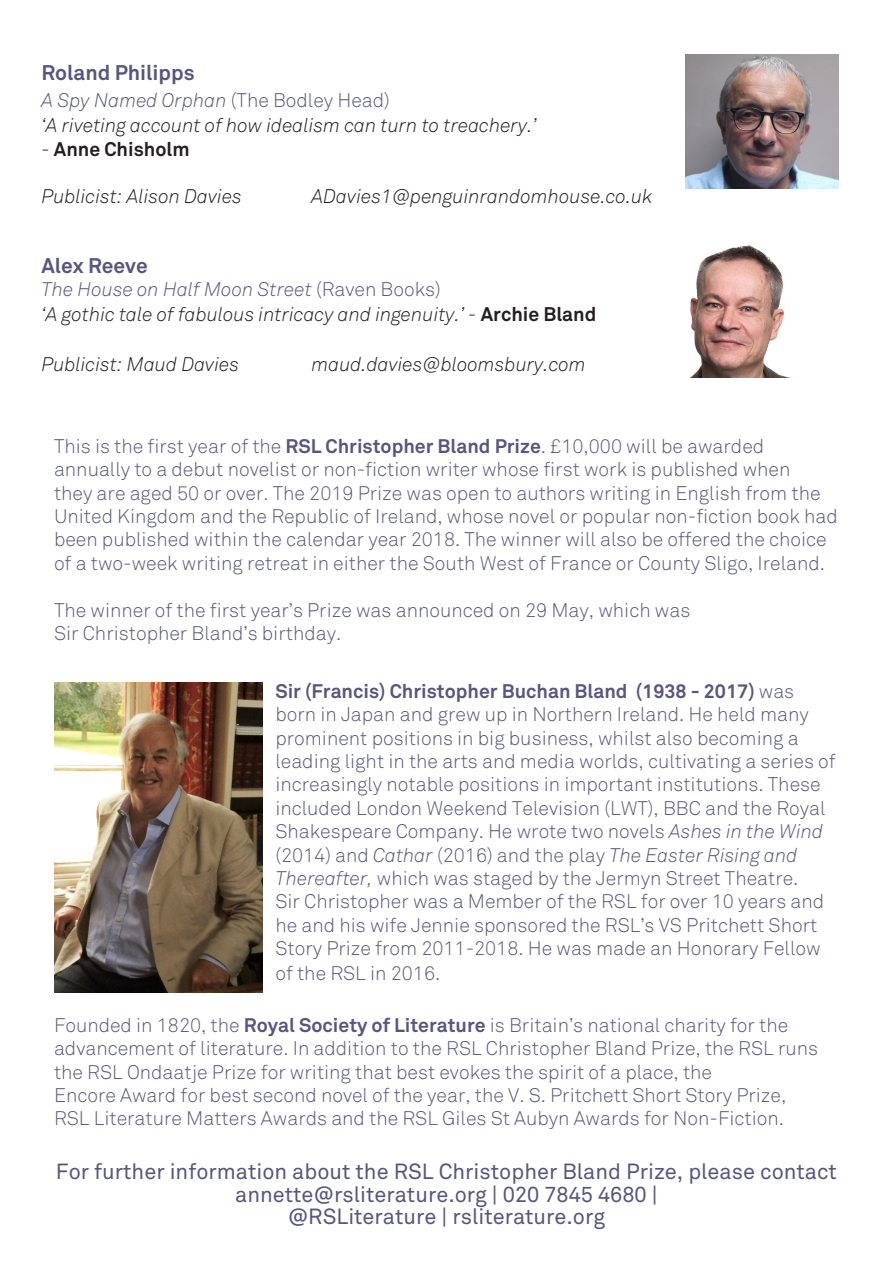
<style>
.page{position:relative;width:893px;height:1263px;background:#fff}
.page>*{position:absolute;margin:0;border:0;box-sizing:border-box;transform-origin:0 0}
.t1{font:21.75px "Akkurat";color:#585681}
.t2{font:700 21px "Akkurat";color:#585681}
.t3{font:300 19.5px/23.5px "Akkurat";color:#585681}
.t4{font:italic 300 19.5px "Akkurat";color:#231f20}
.t5{font:italic 300 19.5px "Akkurat";color:#585681}
.t6{font:700 19.5px "Akkurat";color:#231f20}
.s1{font-style:normal}
.s2{font-weight:300;font-style:italic}
.s3{font-weight:700;font-style:normal}
.s4{font-weight:700}
.s5{font-style:italic}
</style>
<div class="page">
<img style="left:686px;top:54px;width:153px;height:134px">
<img style="left:689px;top:245px;width:103px;height:133px">
<img style="left:54px;top:682px;width:209px;height:310px">
<p class="t2" style="left:41px;top:60px;width:155px">Roland Philipps</p>
<p class="t5" style="left:41px;top:89px;width:350px">A Spy Named Orphan <span class="s1">(The Bodley Head)</span></p>
<p class="t4" style="left:41px;top:113px;width:497px">‘A riveting account of how idealism can turn to treachery.’</p>
<p class="t6" style="left:41px;top:137px;width:150px"><span class="s2">-</span> Anne Chisholm</p>
<p class="t4" style="left:41px;top:184px;width:202px">Publicist: Alison Davies</p>
<p class="t4" style="left:311px;top:184px;width:343px">ADavies1@penguinrandomhouse.co.uk</p>
<p class="t2" style="left:41px;top:252px;width:108px">Alex Reeve</p>
<p class="t5" style="left:41px;top:278px;width:401px">The House on Half Moon Street <span class="s1">(Raven Books)</span></p>
<p class="t4" style="left:41px;top:302px;width:557px">‘A gothic tale of fabulous intricacy and ingenuity.’ - <span class="s3">Archie Bland</span></p>
<p class="t4" style="left:41px;top:353px;width:199px">Publicist: Maud Davies</p>
<p class="t4" style="left:311px;top:353px;width:276px">maud.davies@bloomsbury.com</p>
<p class="t3" style="left:54px;top:435px;width:785px">This is the first year of the <span class="s4">RSL Christopher Bland Prize</span>. £10,000 will be awarded annually to a debut novelist or non-fiction writer whose first work is published when<br>they are aged 50 or over. The 2019 Prize was open to authors writing in English from the United Kingdom and the Republic of Ireland, whose novel or popular non-fiction book had been published within the calendar year 2018. The winner will also be offered the choice of a two-week writing retreat in either the South West of France or County Sligo, Ireland.</p>
<p class="t3" style="left:54px;top:598px;width:638px">The winner of the first year’s Prize was announced on 29 May, which was</p>
<p class="t3" style="left:54px;top:622px;width:289px">Sir Christopher Bland’s birthday.</p>
<p class="t3" style="left:275px;top:680px;width:562px"><span class="s4">Sir (Francis) Christopher Buchan Bland (1938 - 2017)</span> was born in Japan and grew up in Northern Ireland. He held many prominent positions in big business, whilst also becoming a leading light in the arts and media worlds, cultivating a series of increasingly notable positions in important institutions. These included London Weekend Television (LWT), BBC and the Royal Shakespeare Company. He wrote two novels <span class="s5">Ashes in the Wind </span>(2014) and <span class="s5">Cathar</span> (2016) and the play <span class="s5">The Easter Rising and Thereafter,</span> which was staged by the Jermyn Street Theatre.<br>Sir Christopher was a Member of the RSL for over 10 years and he and his wife Jennie sponsored the RSL’s VS Pritchett Short Story Prize from 2011-2018. He was made an Honorary Fellow of the RSL in 2016.</p>
<p class="t3" style="left:54px;top:1014px;width:766px">Founded in 1820, the <span class="s4">Royal Society of Literature</span> is Britain’s national charity for the advancement of literature. In addition to the RSL Christopher Bland Prize, the RSL runs the RSL Ondaatje Prize for writing that best evokes the spirit of a place, the</p>
<p class="t3" style="left:54px;top:1084px;width:734px">Encore Award for best second novel of the year, the V. S. Pritchett Short Story Prize,</p>
<p class="t3" style="left:54px;top:1107px;width:731px">RSL Literature Matters Awards and the RSL Giles St Aubyn Awards for Non-Fiction.</p>
<p class="t1" style="left:56px;top:1159px;width:782px">For further information about the RSL Christopher Bland Prize, please contact</p>
<p class="t1" style="left:235px;top:1181px;width:424px">annette@rsliterature.org | 020 7845 4680 |</p>
<p class="t1" style="left:288px;top:1204px;width:319px">@RSLiterature | rsliterature.org</p>
</div>
